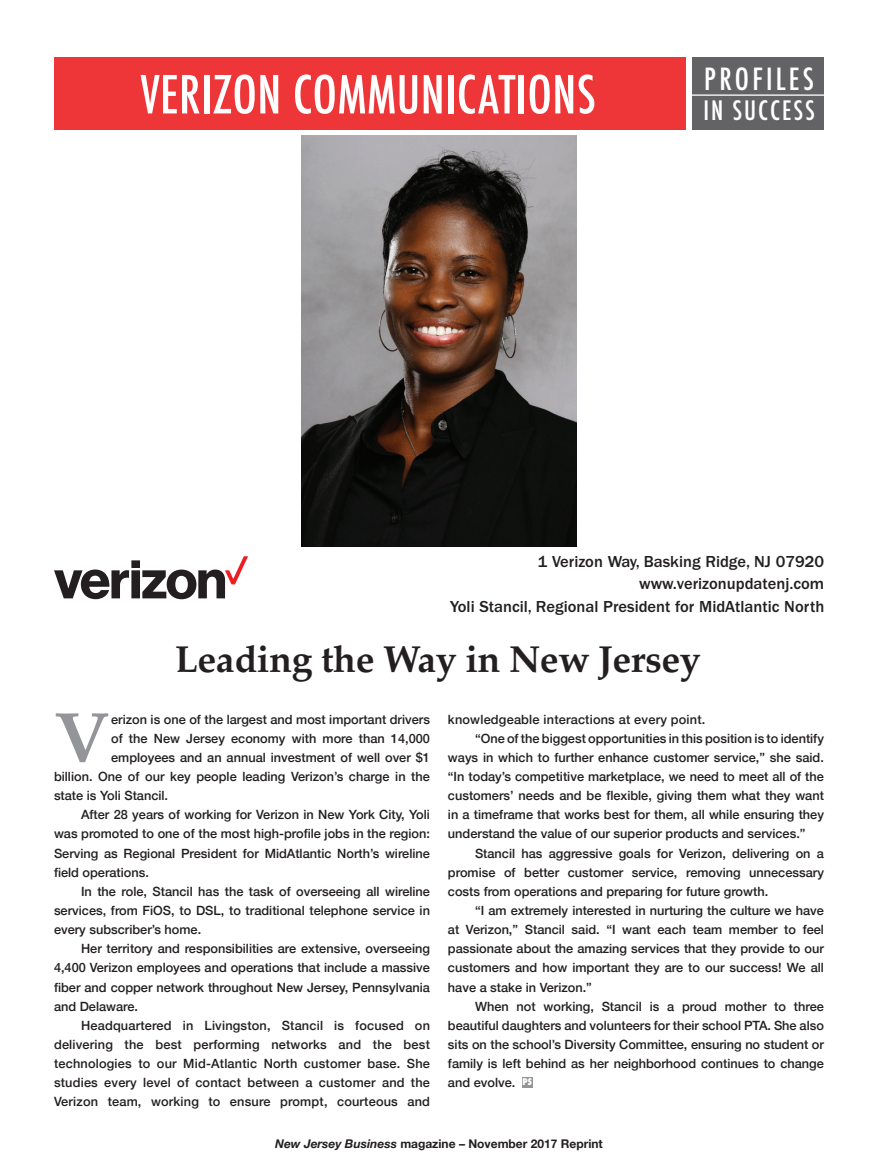
<style>
.page{position:relative;width:878px;height:1175px;background:#fff}
.page>*{position:absolute;margin:0;border:0;box-sizing:border-box;transform-origin:0 0}
.t1{font:700 71.1px "Palatino";color:#939598}
.t2{font:500 condensed 51px "Futura";letter-spacing:.01em;color:#fff}
.t3{font:700 37.5px "Palatino";letter-spacing:-.01em;color:#231f20}
.t4{font:500 condensed 29.7px "Futura";letter-spacing:.11em;color:#fff}
.t5{font:500 condensed 25.95px "Futura";letter-spacing:.075em;color:#fff}
.t6{font:500 16.5px/22.8px "ITC Franklin Gothic Std";color:#231f20;text-align:right}
.t7{font:500 12.75px "Helvetica Neue";color:#231f20}
.t8{font:700 12px "Helvetica Neue";color:#231f20}
.s1{font-family:"Futura";font-weight:800;font-stretch:condensed;font-size:9px;color:#fff}
.s2{font-style:italic}
</style>
<div class="page">
<div style="left:692px;top:58px;width:132px;height:72px;background:#636366"></div>
<hr style="left:629px;top:94px;width:200px;height:2px;background:#fff">
<div style="left:54px;top:58px;width:631px;height:72px;background:#ee3638"></div>
<img style="left:302px;top:135px;width:274px;height:411px">
<svg style="left:54px;top:556px;width:194px;height:43px"></svg>
<div style="left:521px;top:1077px;width:11px;height:10px;background:#939598"></div>
<h2 class="t2" style="left:141px;top:62px;width:456px">VERIZON COMMUNICATIONS</h2>
<h3 class="t4" style="left:704px;top:60px;width:111px">PROFILES</h3>
<h3 class="t5" style="left:703px;top:94px;width:113px">IN SUCCESS</h3>
<p class="t6" style="left:450px;top:550px;width:375px">1 Verizon Way, Basking Ridge, NJ 07920 www.verizonupdatenj.com<br>Yoli Stancil, Regional President for MidAtlantic North</p>
<h3 class="t3" style="left:175px;top:627px;width:527px">Leading the Way in New Jersey</h3>
<h1 class="t1" style="left:54px;top:677px;width:57px">V</h1>
<p class="t7" style="left:111px;top:709px;width:320px">erizon is one of the largest and most important drivers</p>
<p class="t7" style="left:111px;top:728px;width:320px">of the New Jersey economy with more than 14,000</p>
<p class="t7" style="left:111px;top:747px;width:320px">employees and an annual investment of well over $1</p>
<p class="t7" style="left:54px;top:766px;width:377px">billion. One of our key people leading Verizon’s charge in the</p>
<p class="t7" style="left:54px;top:785px;width:116px">state is Yoli Stancil.</p>
<p class="t7" style="left:81px;top:804px;width:350px">After 28 years of working for Verizon in New York City, Yoli</p>
<p class="t7" style="left:54px;top:823px;width:377px">was promoted to one of the most high-profile jobs in the region:</p>
<p class="t7" style="left:54px;top:842px;width:377px">Serving as Regional President for MidAtlantic North’s wireline</p>
<p class="t7" style="left:54px;top:862px;width:96px">field operations.</p>
<p class="t7" style="left:81px;top:881px;width:350px">In the role, Stancil has the task of overseeing all wireline</p>
<p class="t7" style="left:54px;top:900px;width:377px">services, from FiOS, to DSL, to traditional telephone service in</p>
<p class="t7" style="left:54px;top:919px;width:149px">every subscriber’s home.</p>
<p class="t7" style="left:81px;top:938px;width:350px">Her territory and responsibilities are extensive, overseeing</p>
<p class="t7" style="left:54px;top:957px;width:377px">4,400 Verizon employees and operations that include a massive</p>
<p class="t7" style="left:54px;top:976px;width:377px">fiber and copper network throughout New Jersey, Pennsylvania</p>
<p class="t7" style="left:54px;top:995px;width:86px">and Delaware.</p>
<p class="t7" style="left:81px;top:1015px;width:350px">Headquartered in Livingston, Stancil is focused on</p>
<p class="t7" style="left:54px;top:1034px;width:377px">delivering the best performing networks and the best</p>
<p class="t7" style="left:54px;top:1053px;width:377px">technologies to our Mid-Atlantic North customer base. She</p>
<p class="t7" style="left:54px;top:1072px;width:377px">studies every level of contact between a customer and the</p>
<p class="t7" style="left:54px;top:1091px;width:377px">Verizon team, working to ensure prompt, courteous and</p>
<p class="t7" style="left:448px;top:709px;width:259px">knowledgeable interactions at every point.</p>
<p class="t7" style="left:475px;top:728px;width:350px">“One of the biggest opportunities in this position is to identify</p>
<p class="t7" style="left:448px;top:747px;width:377px">ways in which to further enhance customer service,” she said.</p>
<p class="t7" style="left:448px;top:766px;width:377px">“In today’s competitive marketplace, we need to meet all of the</p>
<p class="t7" style="left:448px;top:785px;width:377px">customers’ needs and be flexible, giving them what they want</p>
<p class="t7" style="left:448px;top:804px;width:377px">in a timeframe that works best for them, all while ensuring they</p>
<p class="t7" style="left:448px;top:823px;width:359px">understand the value of our superior products and services.”</p>
<p class="t7" style="left:475px;top:842px;width:350px">Stancil has aggressive goals for Verizon, delivering on a</p>
<p class="t7" style="left:448px;top:862px;width:377px">promise of better customer service, removing unnecessary</p>
<p class="t7" style="left:448px;top:881px;width:322px">costs from operations and preparing for future growth.</p>
<p class="t7" style="left:475px;top:900px;width:350px">“I am extremely interested in nurturing the culture we have</p>
<p class="t7" style="left:448px;top:919px;width:377px">at Verizon,” Stancil said. “I want each team member to feel</p>
<p class="t7" style="left:448px;top:938px;width:377px">passionate about the amazing services that they provide to our</p>
<p class="t7" style="left:448px;top:957px;width:377px">customers and how important they are to our success! We all</p>
<p class="t7" style="left:448px;top:976px;width:145px">have a stake in Verizon.”</p>
<p class="t7" style="left:475px;top:995px;width:350px">When not working, Stancil is a proud mother to three</p>
<p class="t7" style="left:448px;top:1015px;width:377px">beautiful daughters and volunteers for their school PTA. She also</p>
<p class="t7" style="left:448px;top:1034px;width:377px">sits on the school’s Diversity Committee, ensuring no student or</p>
<p class="t7" style="left:448px;top:1053px;width:377px">family is left behind as her neighborhood continues to change</p>
<p class="t7" style="left:448px;top:1072px;width:85px">and evolve. <span class="s1">PS</span></p>
<p class="t8" style="left:275px;top:1134px;width:329px"><span class="s2">New Jersey Business</span> magazine – November 2017 Reprint</p>
</div>
